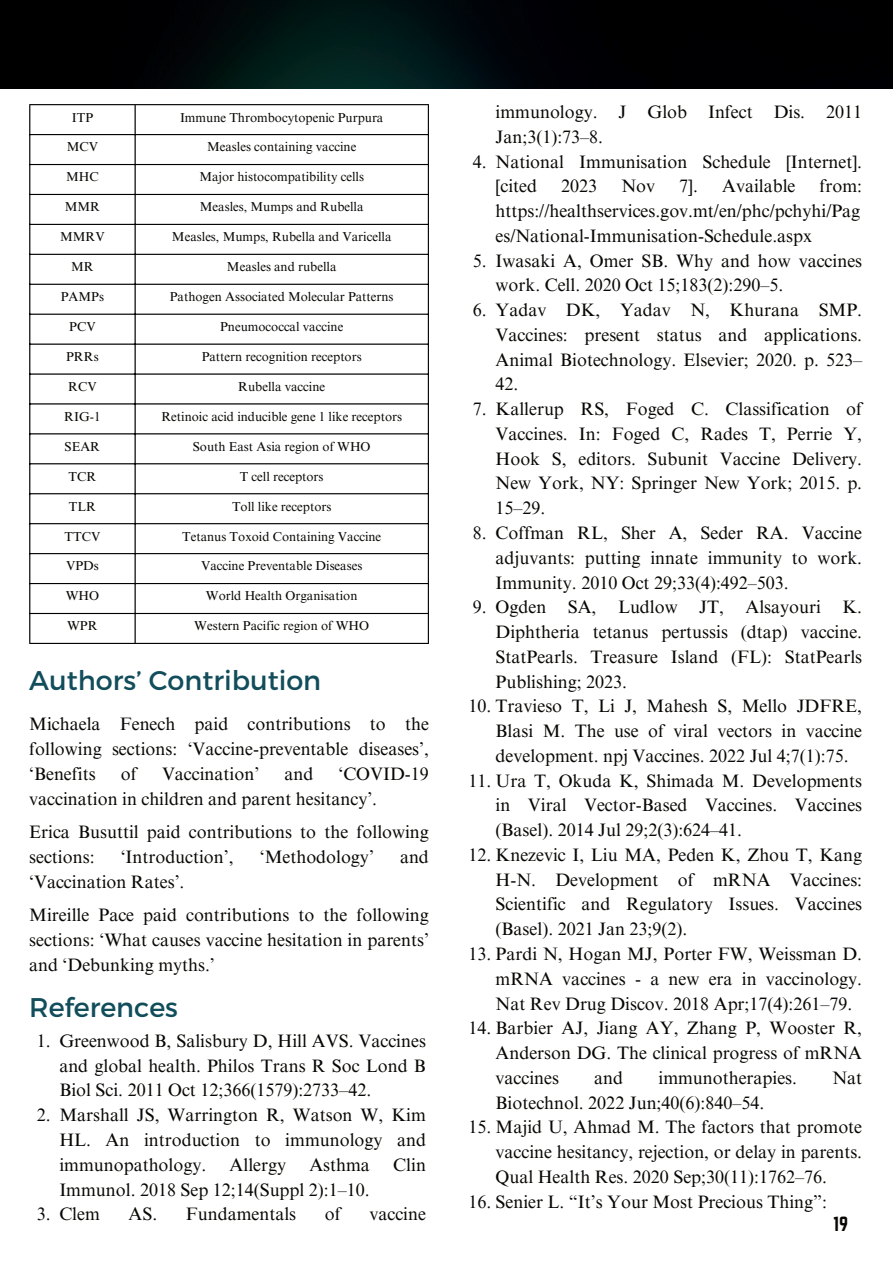
<style>
.page{position:relative;width:893px;height:1264px;background:#fff}
.page>*{position:absolute;margin:0;border:0;box-sizing:border-box;transform-origin:0 0}
.t1{font:27px "Montserrat";color:#114d5a}
.t2{font:18px/24.8px "Times NRMT Pro";color:#080704}
.t3{font:18px "Norwester";color:#080704}
.t4{font:12.9px "Times NRMT Pro";color:#080704}
</style>
<div class="page">
<img style="left:0;top:0;width:892px;height:89px">
<hr style="left:29px;top:105px;width:1px;height:538px;background:#000">
<hr style="left:134px;top:105px;width:2px;height:538px;background:#000">
<hr style="left:428px;top:105px;width:1px;height:538px;background:#000">
<hr style="left:29px;top:104px;width:400px;height:1px;background:#000">
<hr style="left:29px;top:134px;width:400px;height:1px;background:#000">
<hr style="left:29px;top:164px;width:400px;height:1px;background:#000">
<hr style="left:29px;top:194px;width:400px;height:1px;background:#000">
<hr style="left:29px;top:224px;width:400px;height:1px;background:#000">
<hr style="left:29px;top:254px;width:400px;height:1px;background:#000">
<hr style="left:29px;top:284px;width:400px;height:1px;background:#000">
<hr style="left:29px;top:313px;width:400px;height:2px;background:#000">
<hr style="left:29px;top:343px;width:400px;height:2px;background:#000">
<hr style="left:29px;top:373px;width:400px;height:1px;background:#000">
<hr style="left:29px;top:403px;width:400px;height:1px;background:#000">
<hr style="left:29px;top:433px;width:400px;height:1px;background:#000">
<hr style="left:29px;top:463px;width:400px;height:1px;background:#000">
<hr style="left:29px;top:493px;width:400px;height:1px;background:#000">
<hr style="left:29px;top:523px;width:400px;height:1px;background:#000">
<hr style="left:29px;top:553px;width:400px;height:1px;background:#000">
<hr style="left:29px;top:583px;width:400px;height:1px;background:#000">
<hr style="left:29px;top:613px;width:400px;height:1px;background:#000">
<hr style="left:29px;top:643px;width:400px;height:1px;background:#000">
<p class="t4" style="left:72px;top:109px;width:23px">ITP</p>
<p class="t4" style="left:180px;top:109px;width:205px">Immune Thrombocytopenic Purpura</p>
<p class="t4" style="left:67px;top:139px;width:33px">MCV</p>
<p class="t4" style="left:207px;top:139px;width:151px">Measles containing vaccine</p>
<p class="t4" style="left:66px;top:169px;width:34px">MHC</p>
<p class="t4" style="left:199px;top:169px;width:166px">Major histocompatibility cells</p>
<p class="t4" style="left:65px;top:199px;width:37px">MMR</p>
<p class="t4" style="left:200px;top:199px;width:165px">Measles, Mumps and Rubella</p>
<p class="t4" style="left:60px;top:229px;width:46px">MMRV</p>
<p class="t4" style="left:172px;top:229px;width:221px">Measles, Mumps, Rubella and Varicella</p>
<p class="t4" style="left:71px;top:259px;width:24px">MR</p>
<p class="t4" style="left:227px;top:259px;width:111px">Measles and rubella</p>
<p class="t4" style="left:61px;top:289px;width:45px">PAMPs</p>
<p class="t4" style="left:170px;top:289px;width:225px">Pathogen Associated Molecular Patterns</p>
<p class="t4" style="left:69px;top:319px;width:28px">PCV</p>
<p class="t4" style="left:220px;top:319px;width:125px">Pneumococcal vaccine</p>
<p class="t4" style="left:66px;top:349px;width:34px">PRRs</p>
<p class="t4" style="left:202px;top:349px;width:161px">Pattern recognition receptors</p>
<p class="t4" style="left:68px;top:378px;width:30px">RCV</p>
<p class="t4" style="left:238px;top:378px;width:88px">Rubella vaccine</p>
<p class="t4" style="left:64px;top:408px;width:38px">RIG-1</p>
<p class="t4" style="left:161px;top:408px;width:242px">Retinoic acid inducible gene 1 like receptors</p>
<p class="t4" style="left:65px;top:438px;width:37px">SEAR</p>
<p class="t4" style="left:193px;top:438px;width:179px">South East Asia region of WHO</p>
<p class="t4" style="left:68px;top:468px;width:29px">TCR</p>
<p class="t4" style="left:240px;top:468px;width:85px">T cell receptors</p>
<p class="t4" style="left:69px;top:498px;width:29px">TLR</p>
<p class="t4" style="left:232px;top:498px;width:101px">Toll like receptors</p>
<p class="t4" style="left:65px;top:528px;width:37px">TTCV</p>
<p class="t4" style="left:182px;top:528px;width:201px">Tetanus Toxoid Containing Vaccine</p>
<p class="t4" style="left:66px;top:558px;width:34px">VPDs</p>
<p class="t4" style="left:201px;top:558px;width:163px">Vaccine Preventable Diseases</p>
<p class="t4" style="left:66px;top:588px;width:35px">WHO</p>
<p class="t4" style="left:206px;top:588px;width:153px">World Health Organisation</p>
<p class="t4" style="left:67px;top:618px;width:32px">WPR</p>
<p class="t4" style="left:194px;top:618px;width:176px">Western Pacific region of WHO</p>
<h1 class="t1" style="left:29px;top:664px;width:293px">Authors’ Contribution</h1>
<p class="t2" style="left:29px;top:712px;width:401px;text-align:justify">Michaela Fenech paid contributions to the following sections: ‘Vaccine-preventable diseases’, ‘Benefits</p>
<p class="t2" style="left:121px;top:762px;width:17px">of</p>
<p class="t2" style="left:162px;top:762px;width:99px">Vaccination’</p>
<p class="t2" style="left:284px;top:762px;width:30px">and</p>
<p class="t2" style="left:29px;top:762px;width:401px;text-indent:309px">‘COVID-19 vaccination in children and parent hesitancy’.</p>
<p class="t2" style="left:29px;top:820px;width:401px">Erica Busuttil paid contributions to the following sections:</p>
<p class="t2" style="left:121px;top:845px;width:114px">‘Introduction’,</p>
<p class="t2" style="left:260px;top:845px;width:116px">‘Methodology’</p>
<p class="t2" style="left:400px;top:845px;width:30px">and</p>
<p class="t2" style="left:29px;top:866px;width:401px;line-height:33px">‘Vaccination Rates’.<br>Mireille Pace paid contributions to the following</p>
<p class="t2" style="left:29px;top:928px;width:401px">sections: ‘What causes vaccine hesitation in parents’ and ‘Debunking myths.’</p>
<h1 class="t1" style="left:29px;top:990px;width:150px">References</h1>
<p class="t2" style="left:37px;top:1029px;width:15px">1.</p>
<p class="t2" style="left:37px;top:1103px;width:15px">2.</p>
<p class="t2" style="left:37px;top:1202px;width:15px">3.</p>
<p class="t2" style="left:59px;top:1029px;width:368px">Greenwood B, Salisbury D, Hill AVS. Vaccines and global health. Philos Trans R Soc Lond B Biol Sci. 2011 Oct 12;366(1579):2733–42.<br>Marshall JS, Warrington R, Watson W, Kim HL. An introduction to immunology and immunopathology.</p>
<p class="t2" style="left:229px;top:1153px;width:58px">Allergy</p>
<p class="t2" style="left:309px;top:1153px;width:62px">Asthma</p>
<p class="t2" style="left:393px;top:1153px;width:34px">Clin</p>
<p class="t2" style="left:59px;top:1177px;width:312px">Immunol. 2018 Sep 12;14(Suppl 2):1–10.<br>Clem</p>
<p class="t2" style="left:128px;top:1202px;width:169px">AS. Fundamentals</p>
<p class="t2" style="left:325px;top:1202px;width:17px">of</p>
<p class="t2" style="left:369px;top:1202px;width:58px">vaccine</p>
<p class="t2" style="left:495px;top:101px;width:368px">immunology. J Glob Infect Dis. 2011<br>Jan;3(1):73–8.<br>National Immunisation Schedule [Internet]. [cited</p>
<p class="t2" style="left:473px;top:150px;width:15px">4.</p>
<p class="t2" style="left:561px;top:175px;width:37px">2023</p>
<p class="t2" style="left:621px;top:175px;width:35px">Nov</p>
<p class="t2" style="left:679px;top:175px;width:20px">7].</p>
<p class="t2" style="left:722px;top:175px;width:75px">Available</p>
<p class="t2" style="left:495px;top:175px;width:368px;text-indent:324px">from: https://healthservices.gov.mt/en/phc/pchyhi/Pag es/National-Immunisation-Schedule.aspx Iwasaki A, Omer SB. Why and how vaccines work. Cell. 2020 Oct 15;183(2):290–5.<br>Yadav DK, Yadav N, Khurana SMP.<br>Vaccines: present status and applications.<br>Animal Biotechnology. Elsevier; 2020. p. 523– 42.<br>Kallerup RS, Foged C. Classification of Vaccines. In: Foged C, Rades T, Perrie Y, Hook S, editors. Subunit Vaccine Delivery.<br>New York, NY: Springer New York; 2015. p.<br>15–29.<br>Coffman RL, Sher A, Seder RA. Vaccine adjuvants: putting innate immunity to work.<br>Immunity. 2010 Oct 29;33(4):492–503.<br>Ogden SA, Ludlow JT, Alsayouri K.<br>Diphtheria tetanus pertussis (dtap) vaccine.<br>StatPearls. Treasure Island (FL): StatPearls Publishing; 2023.</p>
<p class="t2" style="left:495px;top:719px;width:368px">Blasi M. The use of viral vectors in vaccine development. npj Vaccines. 2022 Jul 4;7(1):75.</p>
<p class="t2" style="left:495px;top:794px;width:368px">in Viral Vector-Based Vaccines. Vaccines (Basel). 2014 Jul 29;2(3):624–41.</p>
<p class="t2" style="left:495px;top:868px;width:368px;text-align:justify">H-N. Development of mRNA Vaccines:<br>Scientific and Regulatory Issues. Vaccines (Basel). 2021 Jan 23;9(2).</p>
<p class="t2" style="left:495px;top:967px;width:368px">mRNA vaccines - a new era in vaccinology.<br>Nat Rev Drug Discov. 2018 Apr;17(4):261–79.</p>
<p class="t2" style="left:495px;top:1041px;width:368px">Anderson DG. The clinical progress of mRNA vaccines</p>
<p class="t2" style="left:473px;top:249px;width:15px">5.</p>
<p class="t2" style="left:473px;top:299px;width:15px">6.</p>
<p class="t2" style="left:473px;top:398px;width:15px">7.</p>
<p class="t2" style="left:473px;top:521px;width:15px">8.</p>
<p class="t2" style="left:473px;top:596px;width:15px">9.</p>
<p class="t2" style="left:468px;top:695px;width:395px">10. Travieso T, Li J, Mahesh S, Mello JDFRE,</p>
<p class="t2" style="left:468px;top:769px;width:395px">11. Ura T, Okuda K, Shimada M. Developments</p>
<p class="t2" style="left:468px;top:843px;width:395px">12. Knezevic I, Liu MA, Peden K, Zhou T, Kang</p>
<p class="t2" style="left:468px;top:942px;width:395px">13. Pardi N, Hogan MJ, Porter FW, Weissman D.</p>
<p class="t2" style="left:468px;top:1016px;width:395px">14. Barbier AJ, Jiang AY, Zhang P, Wooster R,</p>
<p class="t2" style="left:594px;top:1066px;width:30px">and</p>
<p class="t2" style="left:658px;top:1066px;width:140px">immunotherapies.</p>
<p class="t2" style="left:832px;top:1066px;width:31px">Nat</p>
<p class="t2" style="left:495px;top:1091px;width:270px">Biotechnol. 2022 Jun;40(6):840–54.</p>
<p class="t2" style="left:495px;top:1140px;width:368px">vaccine hesitancy, rejection, or delay in parents.<br>Qual Health Res. 2020 Sep;30(11):1762–76.</p>
<p class="t2" style="left:468px;top:1115px;width:395px">15. Majid U, Ahmad M. The factors that promote</p>
<p class="t2" style="left:468px;top:1190px;width:360px">16. Senier L. “It’s Your Most Precious Thing”:</p>
<p class="t3" style="left:833px;top:1215px;width:16px">19</p>
</div>
